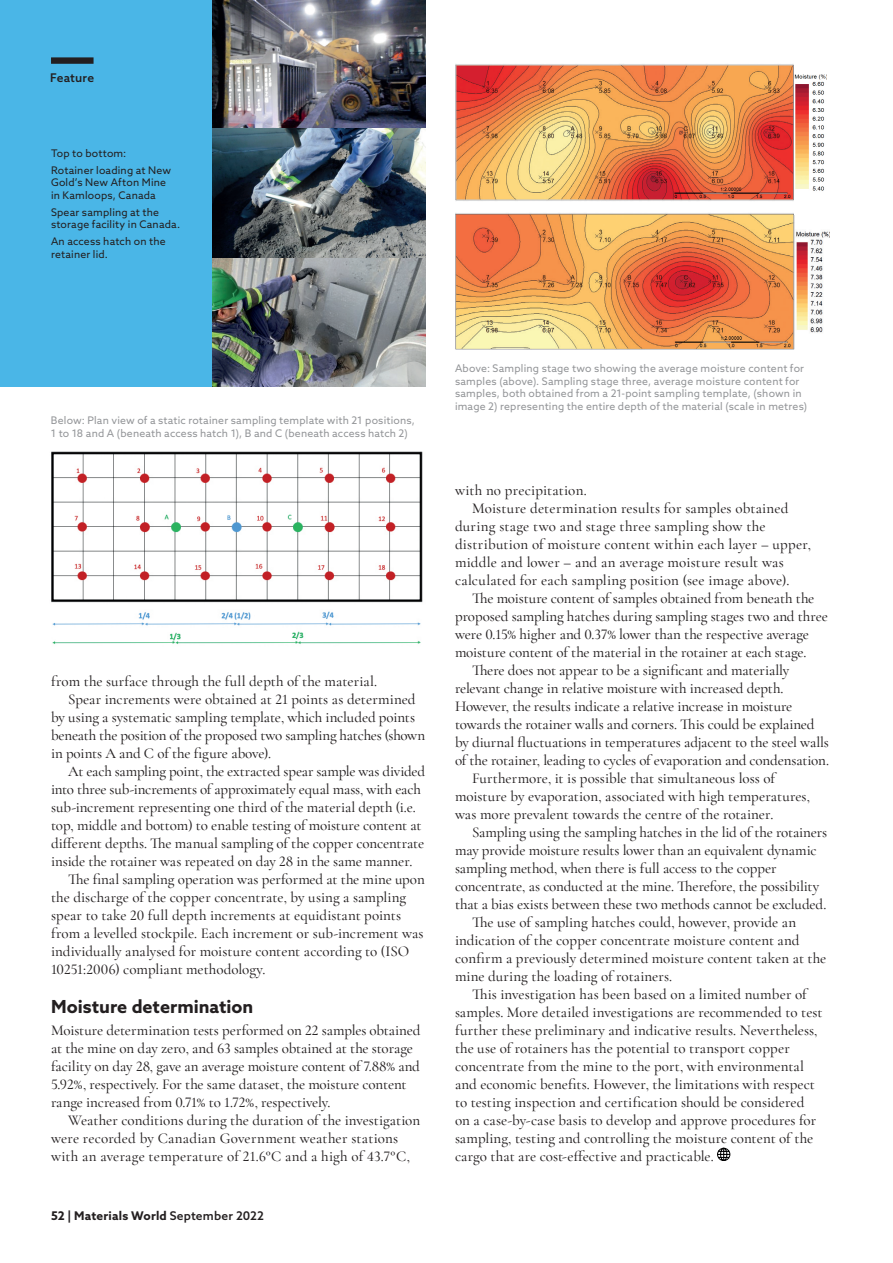
<style>
.page{position:relative;width:893px;height:1263px;background:#fff}
.page>*{position:absolute;margin:0;border:0;box-sizing:border-box;transform-origin:0 0}
.Subtitle{font:700 18px "Azo Sans";color:#231f20}
.INDENT_body_copy{font:500 15px/18px "Cormorant Garamond";color:#231f20}
.MW_body_copy{font:500 15px/18px "Cormorant Garamond";letter-spacing:-.01em;color:#231f20}
.t1{font:700 12px "Azo Sans";letter-spacing:.015em;color:#231f20}
.t2{font:500 12px "Azo Sans";letter-spacing:.015em;color:#231f20}
.Image_caption{font:10.5px/12.6px "Azo Sans";letter-spacing:.015em;color:#939598}
.Image_caption-2{font:10.5px/12.6px "Azo Sans";letter-spacing:.015em;color:#231f20}
.s1{font-weight:500}
</style>
<div class="page">
<div style="left:0;top:0;width:426px;height:387px;background:#4ab6e7"></div>
<div style="left:51px;top:57px;width:43px;height:7px;background:#231f20"></div>
<svg style="left:717px;top:1148px;width:13px;height:13px"></svg>
<img style="left:213px;top:0;width:212px;height:387px">
<img style="left:51px;top:451px;width:372px;height:193px">
<img style="left:455px;top:64px;width:339px;height:137px">
<img style="left:455px;top:213px;width:374px;height:136px">
<img style="left:794px;top:74px;width:33px;height:140px">
<p class="t2" style="left:50px;top:69px;width:45px">Feature</p>
<p class="Image_caption-2" style="left:51px;top:147px;width:77px">Top to bottom:</p>
<p class="Image_caption-2" style="left:51px;top:164px;width:122px">Rotainer loading at New<br>Gold’s New Afton Mine in Kamloops, Canada</p>
<p class="Image_caption-2" style="left:51px;top:206px;width:131px">Spear sampling at the storage facility in Canada.</p>
<p class="Image_caption-2" style="left:51px;top:235px;width:116px">An access hatch on the retainer lid.</p>
<p class="Image_caption" style="left:51px;top:414px;width:366px">Below: Plan view of a static rotainer sampling template with 21 positions,<br>1 to 18 and A (beneath access hatch 1), B and C (beneath access hatch 2)</p>
<p class="INDENT_body_copy" style="left:51px;top:672px;width:328px">from the surface through the full depth of the material.</p>
<p class="INDENT_body_copy" style="left:51px;top:690px;width:376px;text-indent:17px">Spear increments were obtained at 21 points as determined by using a systematic sampling template, which included points beneath the position of the proposed two sampling hatches (shown in points A and C of the figure above).</p>
<p class="INDENT_body_copy" style="left:51px;top:762px;width:376px;text-indent:17px">At each sampling point, the extracted spear sample was divided into three sub-increments of approximately equal mass, with each sub-increment representing one third of the material depth (i.e. top, middle and bottom) to enable testing of moisture content at different depths. The manual sampling of the copper concentrate inside the rotainer was repeated on day 28 in the same manner.</p>
<p class="INDENT_body_copy" style="left:51px;top:870px;width:375px;text-indent:17px">The final sampling operation was performed at the mine upon the discharge of the copper concentrate, by using a sampling spear to take 20 full depth increments at equidistant points from a levelled stockpile. Each increment or sub-increment was individually analysed for moisture content according to (ISO 10251:2006) compliant methodology.</p>
<p class="Subtitle" style="left:51px;top:994px;width:204px">Moisture determination</p>
<p class="MW_body_copy" style="left:51px;top:1021px;width:371px">Moisture determination tests performed on 22 samples obtained at the mine on day zero, and 63 samples obtained at the storage facility on day 28, gave an average moisture content of 7.88% and 5.92%, respectively. For the same dataset, the moisture content range increased from 0.71% to 1.72%, respectively.</p>
<p class="INDENT_body_copy" style="left:51px;top:1111px;width:371px;text-indent:17px">Weather conditions during the duration of the investigation were recorded by Canadian Government weather stations with an average temperature of 21.6°C and a high of 43.7°C,</p>
<p class="t1" style="left:51px;top:1208px;width:215px">52 | Materials World <span class="s1">September 2022</span></p>
<p class="Image_caption" style="left:455px;top:362px;width:354px">Above: Sampling stage two showing the average moisture content for samples (above). Sampling stage three, average moisture content for samples, both obtained from a 21-point sampling template, (shown in image 2) representing the entire depth of the material (scale in metres)</p>
<p class="INDENT_body_copy" style="left:455px;top:481px;width:133px">with no precipitation.</p>
<p class="INDENT_body_copy" style="left:455px;top:499px;width:358px;text-indent:17px">Moisture determination results for samples obtained during stage two and stage three sampling show the distribution of moisture content within each layer – upper, middle and lower – and an average moisture result was calculated for each sampling position (see image above).</p>
<p class="INDENT_body_copy" style="left:455px;top:589px;width:374px;text-indent:17px">The moisture content of samples obtained from beneath the proposed sampling hatches during sampling stages two and three were 0.15% higher and 0.37% lower than the respective average moisture content of the material in the rotainer at each stage.</p>
<p class="INDENT_body_copy" style="left:455px;top:661px;width:376px;text-indent:17px">There does not appear to be a significant and materially relevant change in relative moisture with increased depth.<br>However, the results indicate a relative increase in moisture towards the rotainer walls and corners. This could be explained by diurnal fluctuations in temperatures adjacent to the steel walls of the rotainer, leading to cycles of evaporation and condensation.</p>
<p class="INDENT_body_copy" style="left:455px;top:769px;width:357px;text-indent:17px">Furthermore, it is possible that simultaneous loss of moisture by evaporation, associated with high temperatures, was more prevalent towards the centre of the rotainer.</p>
<p class="INDENT_body_copy" style="left:455px;top:823px;width:374px;text-indent:17px">Sampling using the sampling hatches in the lid of the rotainers may provide moisture results lower than an equivalent dynamic sampling method, when there is full access to the copper concentrate, as conducted at the mine. Therefore, the possibility that a bias exists between these two methods cannot be excluded.</p>
<p class="INDENT_body_copy" style="left:455px;top:913px;width:373px;text-indent:17px">The use of sampling hatches could, however, provide an indication of the copper concentrate moisture content and confirm a previously determined moisture content taken at the mine during the loading of rotainers.</p>
<p class="INDENT_body_copy" style="left:455px;top:985px;width:369px;text-indent:17px">This investigation has been based on a limited number of samples. More detailed investigations are recommended to test further these preliminary and indicative results. Nevertheless, the use of rotainers has the potential to transport copper concentrate from the mine to the port, with environmental and economic benefits. However, the limitations with respect to testing inspection and certification should be considered on a case-by-case basis to develop and approve procedures for sampling, testing and controlling the moisture content of the cargo that are cost-effective and practicable.</p>
</div>
